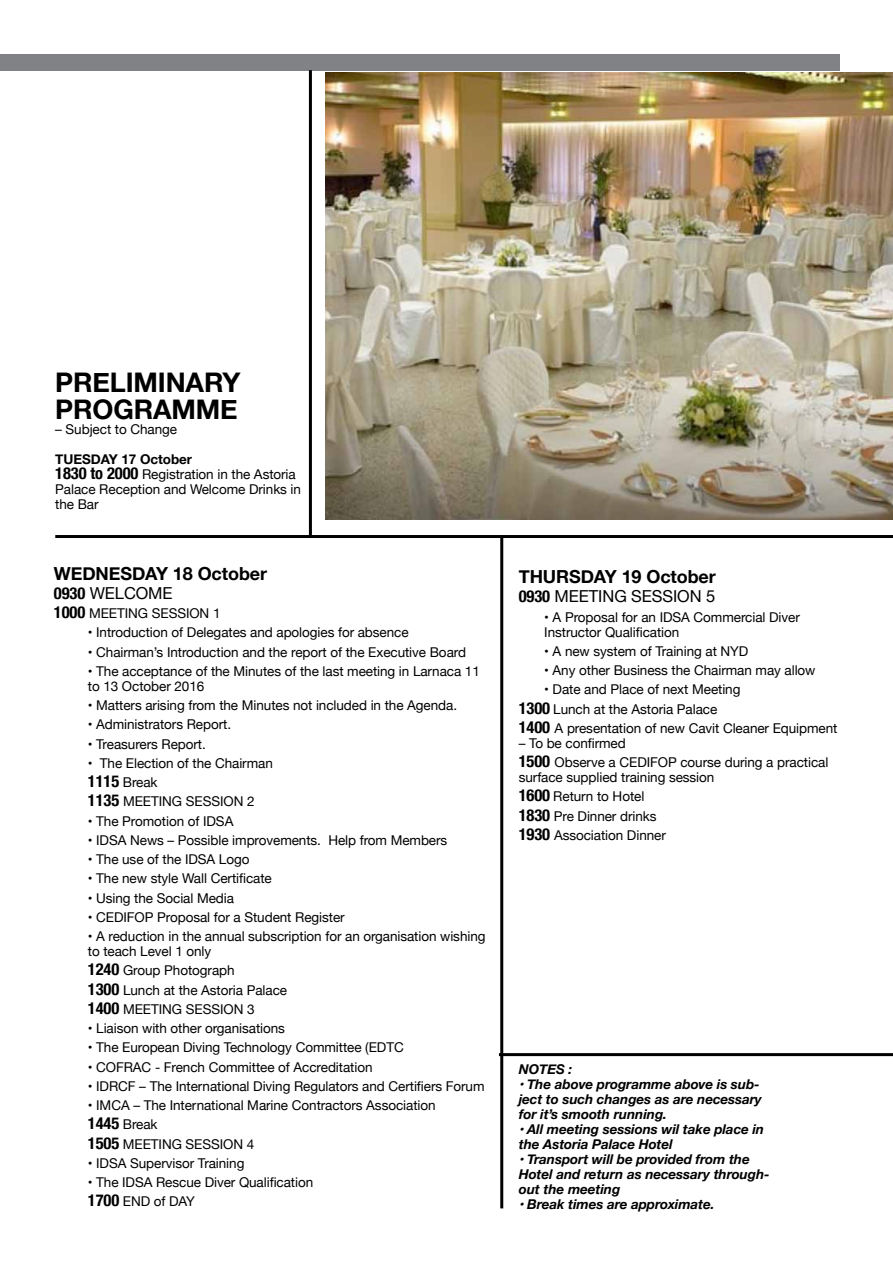
<style>
.page{position:relative;width:893px;height:1263px;background:#fff}
.page>*{position:absolute;margin:0;border:0;box-sizing:border-box;transform-origin:0 0}
.t1{font:700 27px/27px "Helvetica Neue";letter-spacing:-.005em;color:#000}
.t2{font:700 18px "Helvetica Neue";letter-spacing:-.005em;color:#000}
.t3{font:16.5px "Helvetica Neue";letter-spacing:-.005em;color:#000}
.t4{font:13.5px/19.2px "Helvetica Neue";letter-spacing:-.005em;color:#000}
.t5{font:italic 700 13.5px/15px "Helvetica Neue";letter-spacing:-.005em;color:#000}
.s1{font-weight:700}
.s2{font-weight:700;font-stretch:condensed;font-size:16.5px}
.s3{font-weight:700;font-stretch:condensed}
</style>
<div class="page">
<div style="left:0;top:54px;width:839px;height:17px;background:#808285"></div>
<img style="left:326px;top:72px;width:567px;height:447px">
<hr style="left:309px;top:70px;width:3px;height:466px;background:#000">
<hr style="left:55px;top:535px;width:838px;height:3px;background:#000">
<hr style="left:500px;top:536px;width:3px;height:672px;background:#000">
<hr style="left:499px;top:1053px;width:394px;height:3px;background:#000">
<h1 class="t1" style="left:55px;top:370px;width:187px">PRELIMINARY<br>PROGRAMME</h1>
<p class="t4" style="left:55px;top:420px;width:123px">– Subject to Change</p>
<p class="t4" style="left:55px;top:452px;width:247px;line-height:15px"><span class="s1">TUESDAY 17 October<br></span><span class="s2">1830 to 2000</span> Registration in the Astoria<br>Palace Reception and Welcome Drinks in the Bar</p>
<h2 class="t2" style="left:54px;top:559px;width:215px">WEDNESDAY 18 October</h2>
<p class="t3" style="left:54px;top:581px;width:120px"><span class="s3">0930</span> WELCOME</p>
<p class="t4" style="left:54px;top:604px;width:168px"><span class="s2">1000</span> MEETING SESSION 1</p>
<p class="t4" style="left:88px;top:624px;width:322px">• Introduction of Delegates and apologies for absence</p>
<p class="t4" style="left:88px;top:643px;width:380px">• Chairman’s Introduction and the report of the Executive Board</p>
<p class="t4" style="left:88px;top:664px;width:394px;line-height:15px">• The acceptance of the Minutes of the last meeting in Larnaca 11 to 13 October 2016</p>
<p class="t4" style="left:88px;top:696px;width:371px">• Matters arising from the Minutes not included in the Agenda.</p>
<p class="t4" style="left:88px;top:716px;width:145px">• Administrators Report.</p>
<p class="t4" style="left:88px;top:735px;width:119px">• Treasurers Report.</p>
<p class="t4" style="left:88px;top:754px;width:186px">• The Election of the Chairman<br><span class="s2">1115</span> Break<br><span class="s2">1135</span> MEETING SESSION 2</p>
<p class="t4" style="left:88px;top:812px;width:147px">• The Promotion of IDSA</p>
<p class="t4" style="left:88px;top:831px;width:361px">• IDSA News – Possible improvements. Help from Members</p>
<p class="t4" style="left:88px;top:850px;width:163px">• The use of the IDSA Logo</p>
<p class="t4" style="left:88px;top:870px;width:185px">• The new style Wall Certificate</p>
<p class="t4" style="left:88px;top:889px;width:148px">• Using the Social Media</p>
<p class="t4" style="left:88px;top:908px;width:258px">• CEDIFOP Proposal for a Student Register</p>
<p class="t4" style="left:88px;top:930px;width:399px;line-height:15px">• A reduction in the annual subscription for an organisation wishing to teach Level 1 only</p>
<p class="t4" style="left:88px;top:962px;width:201px"><span class="s2">1240</span> Group Photograph<br><span class="s2">1300</span> Lunch at the Astoria Palace<br><span class="s2">1400</span> MEETING SESSION 3</p>
<p class="t4" style="left:88px;top:1019px;width:199px">• Liaison with other organisations</p>
<p class="t4" style="left:88px;top:1039px;width:317px">• The European Diving Technology Committee (EDTC</p>
<p class="t4" style="left:88px;top:1058px;width:286px">• COFRAC - French Committee of Accreditation</p>
<p class="t4" style="left:88px;top:1077px;width:398px">• IDRCF – The International Diving Regulators and Certifiers Forum</p>
<p class="t4" style="left:88px;top:1096px;width:349px">• IMCA – The International Marine Contractors Association<br><span class="s2">1445</span> Break<br><span class="s2">1505</span> MEETING SESSION 4</p>
<p class="t4" style="left:88px;top:1154px;width:158px">• IDSA Supervisor Training</p>
<p class="t4" style="left:88px;top:1173px;width:227px">• The IDSA Rescue Diver Qualification<br><span class="s2">1700</span> END of DAY</p>
<h2 class="t2" style="left:519px;top:563px;width:199px">THURSDAY 19 October</h2>
<p class="t3" style="left:519px;top:585px;width:198px"><span class="s3">0930</span> MEETING SESSION 5</p>
<p class="t4" style="left:544px;top:610px;width:257px;line-height:15px">• A Proposal for an IDSA Commercial Diver<br>Instructor Qualification</p>
<p class="t4" style="left:544px;top:642px;width:206px">• A new system of Training at NYD</p>
<p class="t4" style="left:544px;top:661px;width:273px">• Any other Business the Chairman may allow</p>
<p class="t4" style="left:519px;top:681px;width:320px;text-indent:26px">• Date and Place of next Meeting<br><span class="s2">1300</span> Lunch at the Astoria Palace<br><span class="s2">1400</span> A presentation of new Cavit Cleaner Equipment</p>
<p class="t4" style="left:519px;top:734px;width:311px">– To be confirmed<br><span class="s2">1500</span> Observe a CEDIFOP course during a practical</p>
<p class="t4" style="left:519px;top:768px;width:197px">surface supplied training session<br><span class="s2">1600</span> Return to Hotel<br><span class="s2">1830</span> Pre Dinner drinks<br><span class="s2">1930</span> Association Dinner</p>
<p class="t5" style="left:519px;top:1062px;width:55px">NOTES :</p>
<p class="t5" style="left:519px;top:1077px;width:245px">• The above programme above is sub&shy;ject to such changes as are necessary for it’s smooth running.</p>
<p class="t5" style="left:519px;top:1122px;width:247px">• All meeting sessions wil take place in the Astoria Palace Hotel</p>
<p class="t5" style="left:519px;top:1152px;width:252px">• Transport will be provided from the<br>Hotel and return as necessary through&shy;out the meeting</p>
<p class="t5" style="left:519px;top:1197px;width:197px">• Break times are approximate.</p>
</div>
